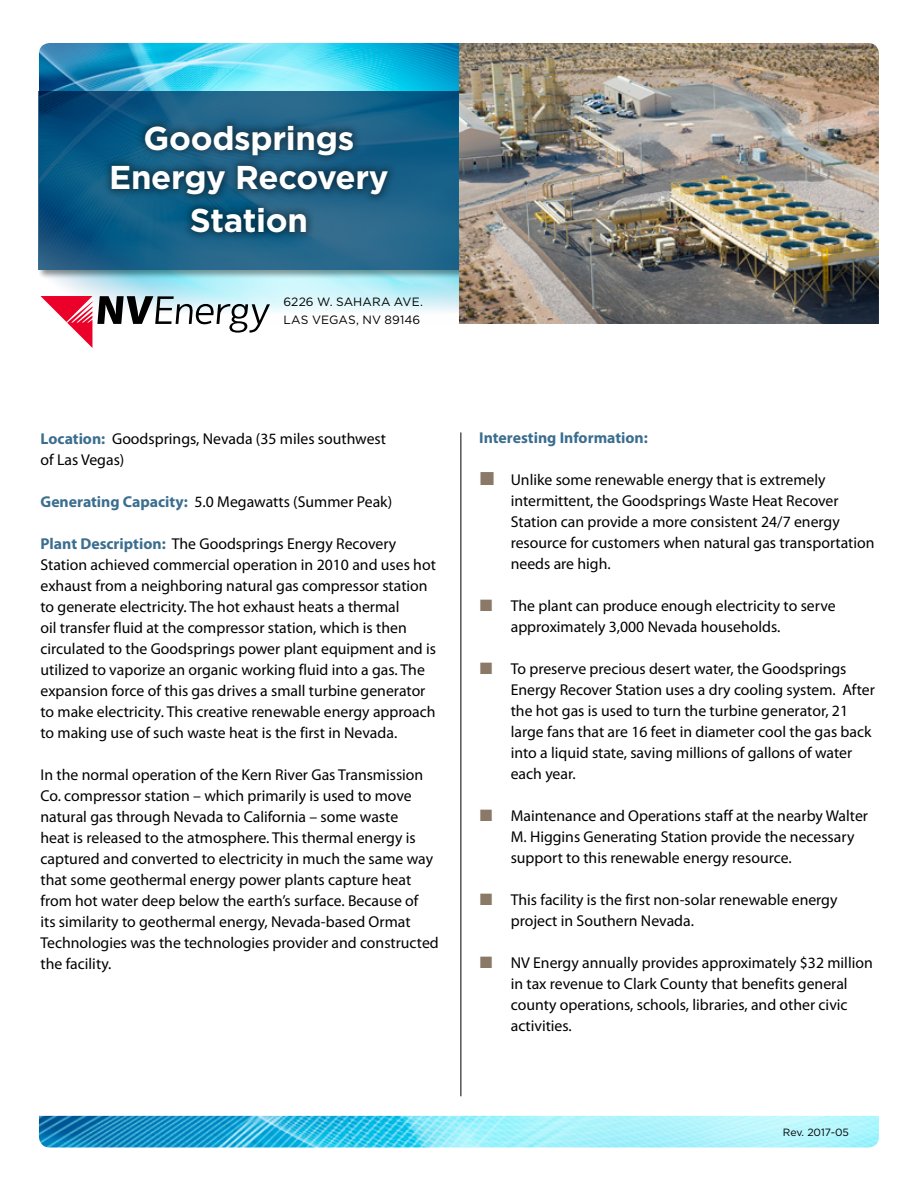
<style>
.page{position:relative;width:918px;height:1188px;background:#fff}
.page>*{position:absolute;margin:0;border:0;box-sizing:border-box;transform-origin:0 0}
.t1{font:700 33px/39.6px "Gotham";letter-spacing:-.01em;color:#fff;text-align:center}
.t2{font:15.75px/21px "Myriad Pro";color:#000}
.t3{font:700 15.75px "Myriad Pro";color:#3b6e8f}
.t4{font:12px "Gotham";letter-spacing:.01em;color:#000}
.t5{font:10.5px "Gotham";letter-spacing:-.005em;color:#000}
.s1{font-weight:700;color:#3b6e8f}
</style>
<div class="page">
<hr style="left:460px;top:432px;width:1px;height:664px;background:#000">
<img style="left:39px;top:43px;width:420px;height:270px">
<div style="left:39px;top:91px;width:429px;height:188px;background:#000;opacity:.4"></div>
<svg style="left:39px;top:92px;width:420px;height:178px;background:#165d85"></svg>
<svg style="left:40px;top:296px;width:230px;height:52px"></svg>
<div style="left:103px;top:116px;width:294px;height:125px;background:#000;opacity:.4"></div>
<img style="left:459px;top:43px;width:420px;height:281px">
<img style="left:39px;top:1116px;width:840px;height:32px">
<p class="t1" style="left:109px;top:118px;width:281px">Goodsprings<br>Energy Recovery</p>
<p class="t1" style="left:190px;top:200px;width:120px">Station</p>
<p class="t4" style="left:284px;top:294px;width:141px">6226 W. SAHARA AVE.</p>
<p class="t4" style="left:284px;top:312px;width:138px">LAS VEGAS, NV 89146</p>
<p class="t2" style="left:40px;top:428px;width:347px"><span class="s1">Location:</span> Goodsprings, Nevada (35 miles southwest of Las Vegas)</p>
<p class="t2" style="left:40px;top:491px;width:353px"><span class="s1">Generating Capacity:</span> 5.0 Megawatts (Summer Peak)</p>
<p class="t2" style="left:40px;top:533px;width:397px"><span class="s1">Plant Description:</span> The Goodsprings Energy Recovery Station achieved commercial operation in 2010 and uses hot exhaust from a neighboring natural gas compressor station to generate electricity. The hot exhaust heats a thermal<br>oil transfer fluid at the compressor station, which is then circulated to the Goodsprings power plant equipment and is utilized to vaporize an organic working fluid into a gas. The expansion force of this gas drives a small turbine generator to make electricity. This creative renewable energy approach to making use of such waste heat is the first in Nevada.</p>
<p class="t2" style="left:40px;top:764px;width:400px">In the normal operation of the Kern River Gas Transmission Co. compressor station – which primarily is used to move natural gas through Nevada to California – some waste<br>heat is released to the atmosphere. This thermal energy is captured and converted to electricity in much the same way that some geothermal energy power plants capture heat from hot water deep below the earth’s surface. Because of<br>its similarity to geothermal energy, Nevada-based Ormat Technologies was the technologies provider and constructed the facility.</p>
<p class="t3" style="left:479px;top:427px;width:170px">Interesting Information:</p>
<p class="t2" style="left:511px;top:469px;width:365px">Unlike some renewable energy that is extremely intermittent, the Goodsprings Waste Heat Recover Station can provide a more consistent 24/7 energy resource for customers when natural gas transportation needs are high.</p>
<p class="t2" style="left:511px;top:595px;width:326px">The plant can produce enough electricity to serve approximately 3,000 Nevada households.</p>
<p class="t2" style="left:511px;top:658px;width:366px">To preserve precious desert water, the Goodsprings Energy Recover Station uses a dry cooling system. After the hot gas is used to turn the turbine generator, 21 large fans that are 16 feet in diameter cool the gas back into a liquid state, saving millions of gallons of water each year.</p>
<p class="t2" style="left:511px;top:805px;width:359px">Maintenance and Operations staff at the nearby Walter<br>M. Higgins Generating Station provide the necessary support to this renewable energy resource.</p>
<p class="t2" style="left:511px;top:889px;width:328px">This facility is the first non-solar renewable energy project in Southern Nevada.</p>
<p class="t2" style="left:511px;top:952px;width:364px">NV Energy annually provides approximately $32 million in tax revenue to Clark County that benefits general county operations, schools, libraries, and other civic activities.</p>
<p class="t5" style="left:783px;top:1125px;width:68px">Rev. 2017-05</p>
</div>
